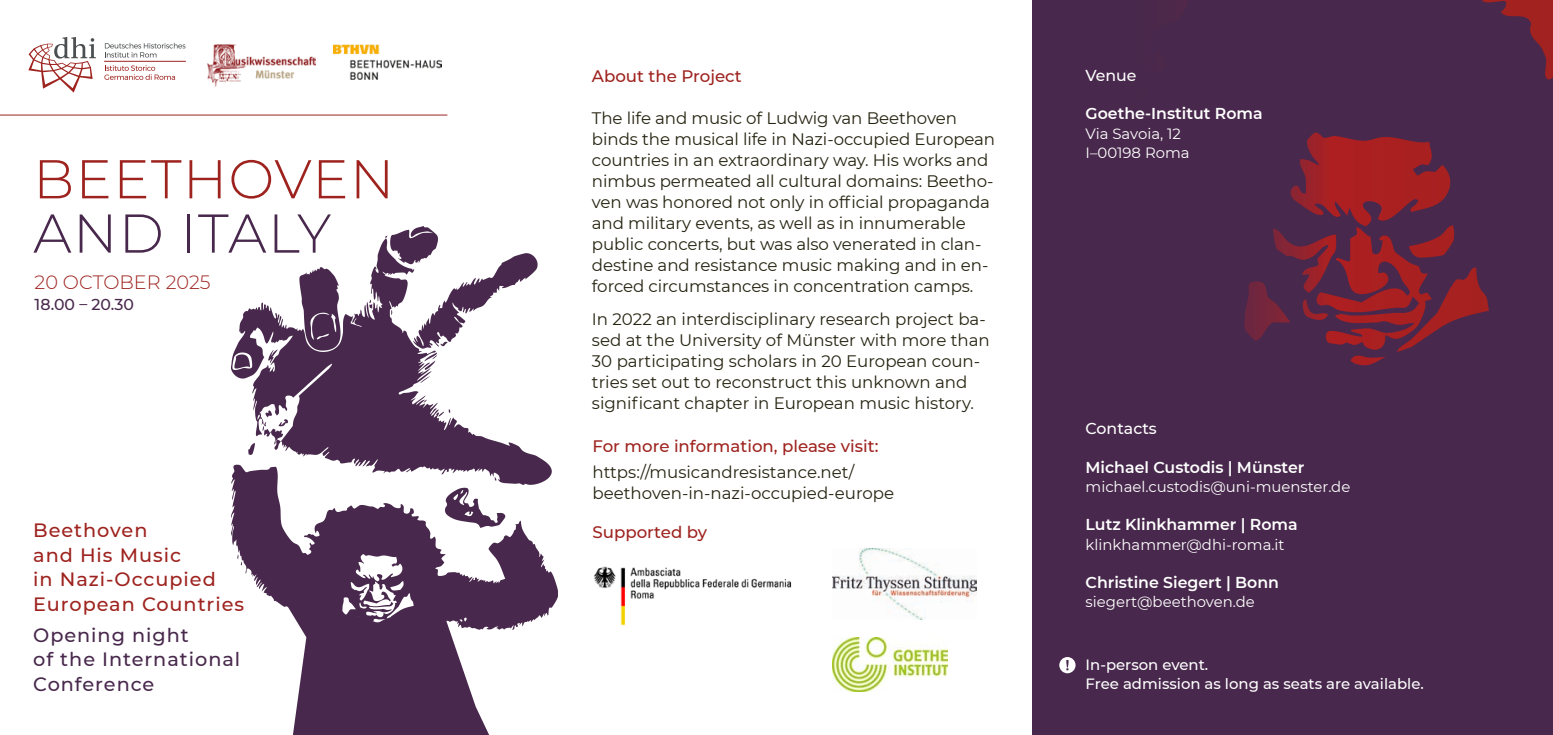
<style>
.page{position:relative;width:1553px;height:735px;background:#fff}
.page>*{position:absolute;margin:0;border:0;box-sizing:border-box;transform-origin:0 0}
.t1{font:300 54.43px "Montserrat";letter-spacing:.025em;color:#9e231f}
.t2{font:300 54.43px "Montserrat";letter-spacing:.025em;color:#48284c}
.t3{font:500 19.25px/24.5px "Montserrat";letter-spacing:.05em;color:#9e231f}
.t4{font:500 19.25px/24.5px "Montserrat";letter-spacing:.05em;color:#48284c}
.t5{font:300 19.25px "Montserrat";color:#9e231f}
.t6{font:16.62px/21px "Montserrat";letter-spacing:-.005em;color:#252310}
.t7{font:500 16.62px "Montserrat";color:#9e231f}
.t8{font:600 15.75px "Montserrat";color:#fff}
.t9{font:500 15.75px "Montserrat";color:#fff}
.t10{font:500 15.75px "Montserrat";color:#48284c}
.t11{font:14.88px/19.2px "Montserrat";color:#fff}
.t12{font:500 14.88px/19.2px "Montserrat";color:#fff}
</style>
<div class="page">
<img style="left:1032px;top:0;width:521px;height:393px">
<div style="left:1041px;top:289px;width:512px;height:445px;background:#48284c"></div>
<svg style="left:1059px;top:656px;width:16px;height:17px"></svg>
<svg style="left:1066px;top:659px;width:2px;height:11px"></svg>
<img style="left:832px;top:637px;width:115px;height:54px">
<img style="left:593px;top:566px;width:199px;height:59px">
<img style="left:832px;top:548px;width:145px;height:71px">
<img style="left:232px;top:227px;width:325px;height:402px">
<svg style="left:283px;top:599px;width:214px;height:135px"></svg>
<svg style="left:28px;top:37px;width:68px;height:55px"></svg>
<svg style="left:105px;top:43px;width:80px;height:14px"></svg>
<svg style="left:104px;top:65px;width:71px;height:15px"></svg>
<hr style="left:104px;top:61px;width:82px;height:1px;background:#9e231f">
<img style="left:208px;top:44px;width:108px;height:42px">
<img style="left:333px;top:44px;width:108px;height:36px">
<hr style="left:0;top:114px;width:447px;height:1px;background:#9e231f">
<h1 class="t1" style="left:33px;top:142px;width:362px">BEETHOVEN</h1>
<h1 class="t2" style="left:33px;top:196px;width:299px">AND ITALY</h1>
<p class="t5" style="left:35px;top:269px;width:178px">20 OCTOBER 2025</p>
<p class="t10" style="left:35px;top:293px;width:101px">18.00 – 20.30</p>
<p class="t3" style="left:33px;top:517px;width:212px">Beethoven<br>and His Music<br>in Nazi-Occupied<br>European Countries</p>
<p class="t4" style="left:33px;top:621px;width:208px">Opening night<br>of the International<br>Conference</p>
<p class="t7" style="left:592px;top:64px;width:151px">About the Project</p>
<p class="t6" style="left:592px;top:107px;width:405px">The life and music of Ludwig van Beethoven binds the musical life in Nazi-occupied European countries in an extraordinary way. His works and nimbus permeated all cultural domains: Beetho&shy;ven was honored not only in official propaganda and military events, as well as in innumerable public concerts, but was also venerated in clan&shy;destine and resistance music making and in en&shy;forced circumstances in concentration camps.</p>
<p class="t6" style="left:592px;top:308px;width:399px">In 2022 an interdisciplinary research project ba&shy;sed at the University of Münster with more than 30 participating scholars in 20 European coun&shy;tries set out to reconstruct this unknown and significant chapter in European music history.</p>
<p class="t7" style="left:592px;top:434px;width:288px">For more information, please visit:</p>
<p class="t6" style="left:592px;top:461px;width:303px">https://musicandresistance.net/ beethoven-in-nazi-occupied-europe</p>
<p class="t7" style="left:592px;top:520px;width:116px">Supported by</p>
<p class="t9" style="left:1085px;top:64px;width:53px">Venue</p>
<p class="t8" style="left:1085px;top:102px;width:179px">Goethe-Institut Roma</p>
<p class="t11" style="left:1085px;top:123px;width:106px">Via Savoia, 12<br>I–00198 Roma</p>
<p class="t9" style="left:1085px;top:417px;width:73px">Contacts</p>
<p class="t8" style="left:1085px;top:455px;width:220px">Michael Custodis | Münster</p>
<p class="t11" style="left:1085px;top:476px;width:266px">michael.custodis@uni-muenster.de</p>
<p class="t8" style="left:1085px;top:513px;width:214px">Lutz Klinkhammer | Roma</p>
<p class="t11" style="left:1085px;top:534px;width:201px">klinkhammer@dhi-roma.it</p>
<p class="t8" style="left:1085px;top:571px;width:195px">Christine Siegert | Bonn</p>
<p class="t11" style="left:1085px;top:591px;width:171px">siegert@beethoven.de</p>
<p class="t12" style="left:1085px;top:654px;width:340px">In-person event.<br>Free admission as long as seats are available.</p>
</div>
